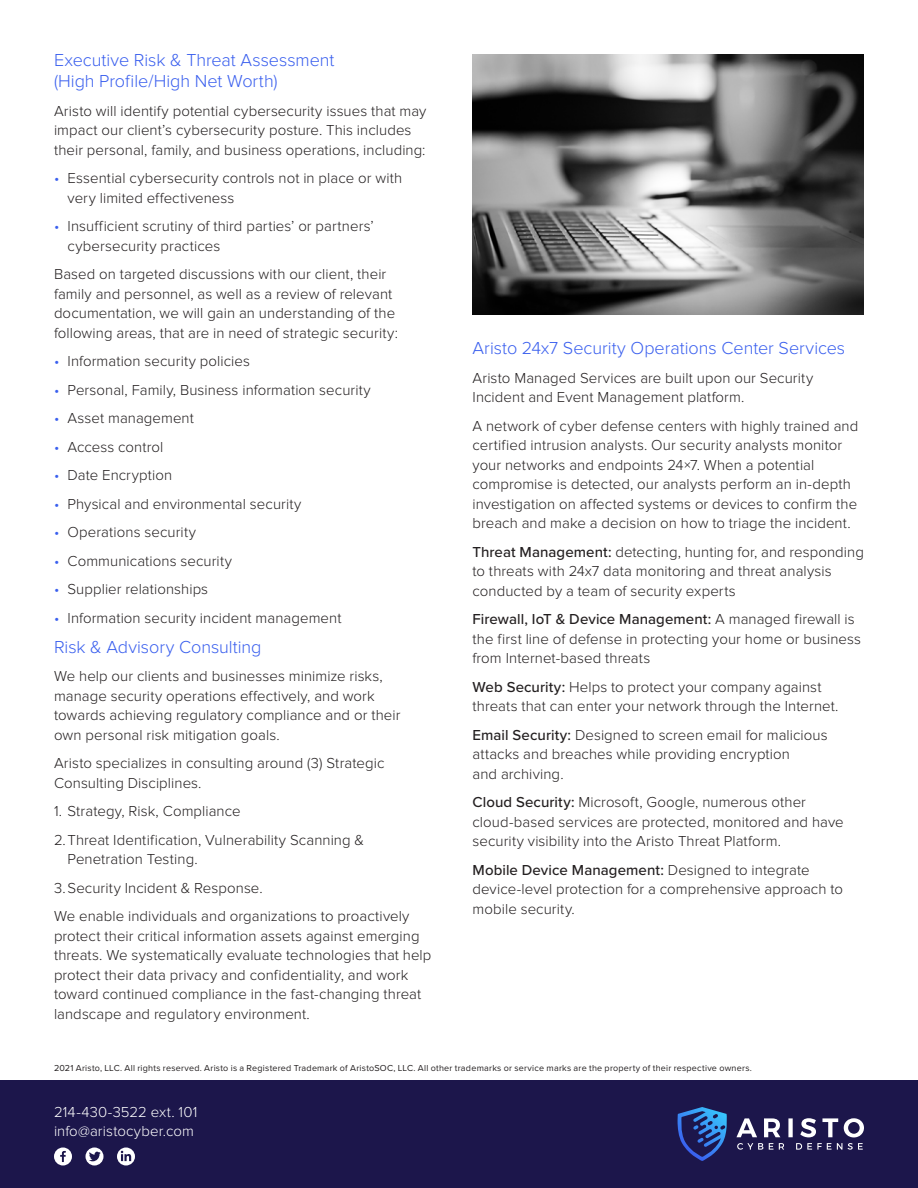
<style>
.page{position:relative;width:918px;height:1188px;background:#fff}
.page>*{position:absolute;margin:0;border:0;box-sizing:border-box;transform-origin:0 0}
.Subhead{font:300 18px/21px "Proxima Nova";letter-spacing:-.005em;color:#3a5fee}
.t1{font:300 15px/19.5px "Proxima Nova";letter-spacing:.005em;color:#231f20}
.t2{font:300 15px/19.5px "Proxima Nova";letter-spacing:.005em;color:#fff}
.t3{font:9px "Proxima Nova";letter-spacing:.025em;color:#231f20}
.s1{color:#3a5fee}
.s2{font-weight:500}
</style>
<div class="page">
<div style="left:0;top:1080px;width:918px;height:108px;background:#1c164b"></div>
<svg style="left:737px;top:1143px;width:126px;height:7px"></svg>
<svg style="left:736px;top:1118px;width:128px;height:19px"></svg>
<svg style="left:678px;top:1107px;width:49px;height:54px"></svg>
<svg style="left:54px;top:1148px;width:18px;height:18px"></svg>
<svg style="left:86px;top:1148px;width:18px;height:18px"></svg>
<svg style="left:117px;top:1148px;width:18px;height:18px"></svg>
<img style="left:472px;top:54px;width:392px;height:261px">
<p class="Subhead" style="left:54px;top:50px;width:282px">Executive Risk &amp; Threat Assessment (High Profile/High Net Worth)</p>
<p class="t1" style="left:54px;top:101px;width:374px">Aristo will identify potential cybersecurity issues that may impact our client’s cybersecurity posture. This includes their personal, family, and business operations, including:</p>
<p class="t1" style="left:68px;top:168px;width:336px;text-indent:-14px"><span class="s1">•</span> Essential cybersecurity controls not in place or with very limited effectiveness</p>
<p class="t1" style="left:68px;top:216px;width:308px;text-indent:-14px"><span class="s1">•</span> Insufficient scrutiny of third parties’ or partners’ cybersecurity practices</p>
<p class="t1" style="left:54px;top:264px;width:346px">Based on targeted discussions with our client, their family and personnel, as well as a review of relevant documentation, we will gain an understanding of the following areas, that are in need of strategic security:</p>
<p class="t1" style="left:54px;top:351px;width:198px"><span class="s1">•</span> Information security policies</p>
<p class="t1" style="left:54px;top:380px;width:318px"><span class="s1">•</span> Personal, Family, Business information security</p>
<p class="t1" style="left:54px;top:408px;width:141px"><span class="s1">•</span> Asset management</p>
<p class="t1" style="left:54px;top:437px;width:111px"><span class="s1">•</span> Access control</p>
<p class="t1" style="left:54px;top:465px;width:120px"><span class="s1">•</span> Date Encryption</p>
<p class="t1" style="left:54px;top:494px;width:249px"><span class="s1">•</span> Physical and environmental security</p>
<p class="t1" style="left:54px;top:522px;width:143px"><span class="s1">•</span> Operations security</p>
<p class="t1" style="left:54px;top:551px;width:179px"><span class="s1">•</span> Communications security</p>
<p class="t1" style="left:54px;top:579px;width:156px"><span class="s1">•</span> Supplier relationships</p>
<p class="t1" style="left:54px;top:608px;width:289px"><span class="s1">•</span> Information security incident management</p>
<p class="Subhead" style="left:54px;top:636px;width:209px">Risk &amp; Advisory Consulting</p>
<p class="t1" style="left:54px;top:666px;width:348px">We help our clients and businesses minimize risks, manage security operations effectively, and work towards achieving regulatory compliance and or their own personal risk mitigation goals.</p>
<p class="t1" style="left:54px;top:753px;width:332px">Aristo specializes in consulting around (3) Strategic<br>Consulting Disciplines.</p>
<p class="t1" style="left:54px;top:801px;width:188px">1. Strategy, Risk, Compliance</p>
<p class="t1" style="left:68px;top:830px;width:298px;text-indent:-14px">2.Threat Identification, Vulnerability Scanning &amp;<br>Penetration Testing.</p>
<p class="t1" style="left:54px;top:878px;width:210px">3.Security Incident &amp; Response.</p>
<p class="t1" style="left:54px;top:906px;width:379px">We enable individuals and organizations to proactively protect their critical information assets against emerging threats. We systematically evaluate technologies that help protect their data privacy and confidentiality, and work toward continued compliance in the fast-changing threat landscape and regulatory environment.</p>
<p class="Subhead" style="left:472px;top:338px;width:374px">Aristo 24x7 Security Operations Center Services</p>
<p class="t1" style="left:472px;top:368px;width:342px">Aristo Managed Services are built upon our Security<br>Incident and Event Management platform.</p>
<p class="t1" style="left:472px;top:416px;width:387px">A network of cyber defense centers with highly trained and certified intrusion analysts. Our security analysts monitor your networks and endpoints 24×7. When a potential compromise is detected, our analysts perform an in-depth investigation on affected systems or devices to confirm the breach and make a decision on how to triage the incident.</p>
<p class="t1" style="left:472px;top:542px;width:393px"><span class="s2">Threat Management:</span> detecting, hunting for, and responding to threats with 24x7 data monitoring and threat analysis conducted by a team of security experts</p>
<p class="t1" style="left:472px;top:609px;width:390px"><span class="s2">Firewall, IoT &amp; Device Management:</span> A managed firewall is the first line of defense in protecting your home or business from Internet-based threats</p>
<p class="t1" style="left:472px;top:677px;width:367px"><span class="s2">Web Security:</span> Helps to protect your company against threats that can enter your network through the Internet.</p>
<p class="t1" style="left:472px;top:725px;width:357px"><span class="s2">Email Security:</span> Designed to screen email for malicious attacks and breaches while providing encryption<br>and archiving.</p>
<p class="t1" style="left:472px;top:792px;width:373px"><span class="s2">Cloud Security:</span> Microsoft, Google, numerous other cloud‑based services are protected, monitored and have security visibility into the Aristo Threat Platform.</p>
<p class="t1" style="left:472px;top:860px;width:372px"><span class="s2">Mobile Device Management:</span> Designed to integrate device-level protection for a comprehensive approach to mobile security.</p>
<p class="t3" style="left:54px;top:1061px;width:699px">2021 Aristo, LLC. All rights reserved. Aristo is a Registered Trademark of AristoSOC, LLC. All other trademarks or service marks are the property of their respective owners.</p>
<p class="t2" style="left:54px;top:1102px;width:145px">214-430-3522 ext. 101 info@aristocyber.com</p>
</div>
